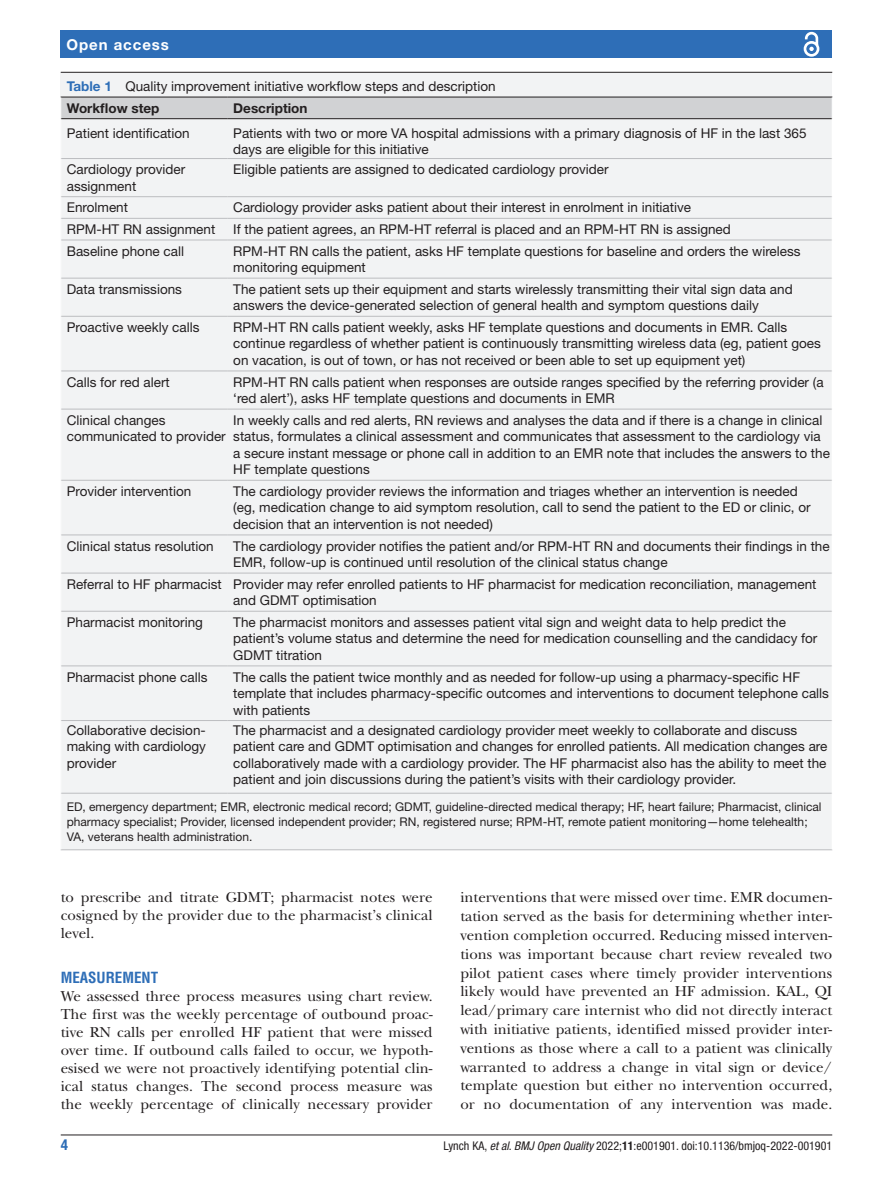
<style>
.page{position:relative;width:893px;height:1191px;background:#fff}
.page>*{position:absolute;margin:0;border:0;box-sizing:border-box;transform-origin:0 0}
.t1{font:15px/18.8px "New Baskerville";color:#231f20;text-align:justify}
.t2{font:700 condensed 15px "Helvetica LT Std";color:#2e6eb7}
.t3{font:700 15px "Helvetica Neue LT Std";letter-spacing:.065em;color:#fff}
.t4{font:700 condensed 15px "Helvetica Neue LT Std";color:#2e6eb7}
.t5{font:13.5px/16.5px "Helvetica Neue LT Std";color:#231f20}
.t6{font:700 13.5px "Helvetica Neue LT Std";color:#231f20}
.t7{font:12px/15px "Helvetica Neue LT Std";color:#231f20}
.t8{font:condensed 12px "Helvetica Neue LT Std";color:#231f20}
.s1{font-weight:700;color:#2e6eb7}
.s2{font-weight:700}
.s3{font-style:italic}
</style>
<div class="page">
<hr style="left:61px;top:1134px;width:771px;height:1px;background:#231f20">
<div style="left:61px;top:31px;width:771px;height:27px;background:#2e6eb7"></div>
<svg style="left:803px;top:31px;width:17px;height:26px"></svg>
<div style="left:61px;top:73px;width:771px;height:777px;background:#f2f3f4"></div>
<hr style="left:61px;top:72px;width:771px;height:1px;background:#231f20">
<hr style="left:61px;top:158px;width:166px;height:1px;background:#bcbdc0">
<hr style="left:227px;top:158px;width:605px;height:1px;background:#bcbdc0">
<hr style="left:61px;top:196px;width:166px;height:1px;background:#bcbdc0">
<hr style="left:227px;top:196px;width:605px;height:1px;background:#bcbdc0">
<hr style="left:61px;top:218px;width:166px;height:1px;background:#bcbdc0">
<hr style="left:227px;top:218px;width:605px;height:1px;background:#bcbdc0">
<hr style="left:61px;top:240px;width:166px;height:1px;background:#bcbdc0">
<hr style="left:227px;top:240px;width:605px;height:1px;background:#bcbdc0">
<hr style="left:61px;top:278px;width:166px;height:1px;background:#bcbdc0">
<hr style="left:227px;top:278px;width:605px;height:1px;background:#bcbdc0">
<hr style="left:61px;top:316px;width:166px;height:1px;background:#bcbdc0">
<hr style="left:227px;top:316px;width:605px;height:1px;background:#bcbdc0">
<hr style="left:61px;top:371px;width:166px;height:1px;background:#bcbdc0">
<hr style="left:227px;top:371px;width:605px;height:1px;background:#bcbdc0">
<hr style="left:61px;top:409px;width:166px;height:1px;background:#bcbdc0">
<hr style="left:227px;top:409px;width:605px;height:1px;background:#bcbdc0">
<hr style="left:61px;top:480px;width:166px;height:1px;background:#bcbdc0">
<hr style="left:227px;top:480px;width:605px;height:1px;background:#bcbdc0">
<hr style="left:61px;top:534px;width:166px;height:1px;background:#bcbdc0">
<hr style="left:227px;top:534px;width:605px;height:1px;background:#bcbdc0">
<hr style="left:61px;top:573px;width:166px;height:1px;background:#bcbdc0">
<hr style="left:227px;top:573px;width:605px;height:1px;background:#bcbdc0">
<hr style="left:61px;top:611px;width:166px;height:1px;background:#bcbdc0">
<hr style="left:227px;top:611px;width:605px;height:1px;background:#bcbdc0">
<hr style="left:61px;top:665px;width:166px;height:1px;background:#bcbdc0">
<hr style="left:227px;top:665px;width:605px;height:1px;background:#bcbdc0">
<hr style="left:61px;top:720px;width:166px;height:1px;background:#bcbdc0">
<hr style="left:227px;top:720px;width:605px;height:1px;background:#bcbdc0">
<hr style="left:61px;top:793px;width:166px;height:1px;background:#bcbdc0">
<hr style="left:227px;top:793px;width:605px;height:1px;background:#bcbdc0">
<hr style="left:61px;top:849px;width:166px;height:1px;background:#bcbdc0">
<hr style="left:227px;top:849px;width:605px;height:1px;background:#bcbdc0">
<svg style="left:60px;top:97px;width:773px;height:22px"></svg>
<p class="t3" style="left:66px;top:35px;width:104px">Open access</p>
<p class="t5" style="left:67px;top:75px;width:431px;line-height:22px"><span class="s1">Table 1</span> Quality improvement initiative workflow steps and description<br><span class="s2">Workflow step</span></p>
<p class="t6" style="left:233px;top:99px;width:76px">Description</p>
<p class="t5" style="left:67px;top:124px;width:125px">Patient identification</p>
<p class="t5" style="left:233px;top:124px;width:575px">Patients with two or more VA hospital admissions with a primary diagnosis of HF in the last 365 days are eligible for this initiative</p>
<p class="t5" style="left:67px;top:161px;width:120px">Cardiology provider assignment</p>
<p class="t5" style="left:233px;top:161px;width:377px">Eligible patients are assigned to dedicated cardiology provider</p>
<p class="t5" style="left:67px;top:199px;width:63px">Enrolment</p>
<p class="t5" style="left:233px;top:199px;width:459px">Cardiology provider asks patient about their interest in enrolment in initiative</p>
<p class="t5" style="left:67px;top:221px;width:150px">RPM-HT RN assignment</p>
<p class="t5" style="left:233px;top:221px;width:499px">If the patient agrees, an RPM-HT referral is placed and an RPM-HT RN is assigned</p>
<p class="t5" style="left:67px;top:242px;width:119px">Baseline phone call</p>
<p class="t5" style="left:233px;top:242px;width:569px">RPM-HT RN calls the patient, asks HF template questions for baseline and orders the wireless monitoring equipment</p>
<p class="t5" style="left:67px;top:280px;width:117px">Data transmissions</p>
<p class="t5" style="left:233px;top:280px;width:561px">The patient sets up their equipment and starts wirelessly transmitting their vital sign data and answers the device-generated selection of general health and symptom questions daily</p>
<p class="t5" style="left:67px;top:319px;width:134px">Proactive weekly calls</p>
<p class="t5" style="left:233px;top:319px;width:589px">RPM-HT RN calls patient weekly, asks HF template questions and documents in EMR. Calls continue regardless of whether patient is continuously transmitting wireless data (eg, patient goes on vacation, is out of town, or has not received or been able to set up equipment yet)</p>
<p class="t5" style="left:67px;top:373px;width:104px">Calls for red alert</p>
<p class="t5" style="left:233px;top:373px;width:592px">RPM-HT RN calls patient when responses are outside ranges specified by the referring provider (a ‘red alert’), asks HF template questions and documents in EMR</p>
<p class="t5" style="left:67px;top:411px;width:161px">Clinical changes communicated to provider</p>
<p class="t5" style="left:233px;top:411px;width:598px">In weekly calls and red alerts, RN reviews and analyses the data and if there is a change in clinical status, formulates a clinical assessment and communicates that assessment to the cardiology via a secure instant message or phone call in addition to an EMR note that includes the answers to the HF template questions</p>
<p class="t5" style="left:67px;top:482px;width:126px">Provider intervention</p>
<p class="t5" style="left:233px;top:482px;width:579px">The cardiology provider reviews the information and triages whether an intervention is needed (eg, medication change to aid symptom resolution, call to send the patient to the ED or clinic, or decision that an intervention is not needed)</p>
<p class="t5" style="left:67px;top:537px;width:149px">Clinical status resolution</p>
<p class="t5" style="left:233px;top:537px;width:598px">The cardiology provider notifies the patient and/or RPM-HT RN and documents their findings in the<br>EMR, follow-up is continued until resolution of the clinical status change</p>
<p class="t5" style="left:233px;top:575px;width:585px;text-indent:-166px">Referral to HF pharmacist Provider may refer enrolled patients to HF pharmacist for medication reconciliation, management and GDMT optimisation</p>
<p class="t5" style="left:67px;top:613px;width:138px">Pharmacist monitoring</p>
<p class="t5" style="left:233px;top:613px;width:586px">The pharmacist monitors and assesses patient vital sign and weight data to help predict the patient’s volume status and determine the need for medication counselling and the candidacy for<br>GDMT titration</p>
<p class="t5" style="left:67px;top:668px;width:142px">Pharmacist phone calls</p>
<p class="t5" style="left:233px;top:668px;width:597px">The calls the patient twice monthly and as needed for follow-up using a pharmacy-specific HF template that includes pharmacy-specific outcomes and interventions to document telephone calls with patients</p>
<p class="t5" style="left:67px;top:721px;width:141px;text-align:justify">Collaborative decision&shy;making with cardiology provider</p>
<p class="t5" style="left:233px;top:721px;width:596px">The pharmacist and a designated cardiology provider meet weekly to collaborate and discuss patient care and GDMT optimisation and changes for enrolled patients. All medication changes are collaboratively made with a cardiology provider. The HF pharmacist also has the ability to meet the patient and join discussions during the patient’s visits with their cardiology provider.</p>
<p class="t7" style="left:67px;top:799px;width:756px">ED, emergency department; EMR, electronic medical record; GDMT, guideline-directed medical therapy; HF, heart failure; Pharmacist, clinical pharmacy specialist; Provider, licensed independent provider; RN, registered nurse; RPM-HT, remote patient monitoring—home telehealth;<br>VA, veterans health administration.</p>
<p class="t1" style="left:61px;top:888px;width:373px;line-height:18px">to prescribe and titrate GDMT; pharmacist notes were cosigned by the provider due to the pharmacist’s clinical level.</p>
<p class="t2" style="left:61px;top:968px;width:99px">MEASUREMENT</p>
<p class="t1" style="left:61px;top:987px;width:373px;line-height:18px">We assessed three process measures using chart review.<br>The first was the weekly percentage of outbound proac&shy;tive RN calls per enrolled HF patient that were missed over time. If outbound calls failed to occur, we hypoth&shy;esised we were not proactively identifying potential clin&shy;ical status changes. The second process measure was the weekly percentage of clinically necessary provider</p>
<p class="t1" style="left:460px;top:888px;width:373px">interventions that were missed over time. EMR documen&shy;tation served as the basis for determining whether inter&shy;vention completion occurred. Reducing missed interven&shy;tions was important because chart review revealed two pilot patient cases where timely provider interventions likely would have prevented an HF admission. KAL, QI lead/primary care internist who did not directly interact with initiative patients, identified missed provider inter&shy;ventions as those where a call to a patient was clinically warranted to address a change in vital sign or device/ template question but either no intervention occurred, or no documentation of any intervention was made.</p>
<p class="t4" style="left:61px;top:1135px;width:9px">4</p>
<p class="t8" style="left:444px;top:1138px;width:390px">Lynch KA, <span class="s3">et al</span>. <span class="s3">BMJ Open Quality</span> 2022;<span class="s2">11</span>:e001901. doi:10.1136/bmjoq-2022-001901</p>
</div>
